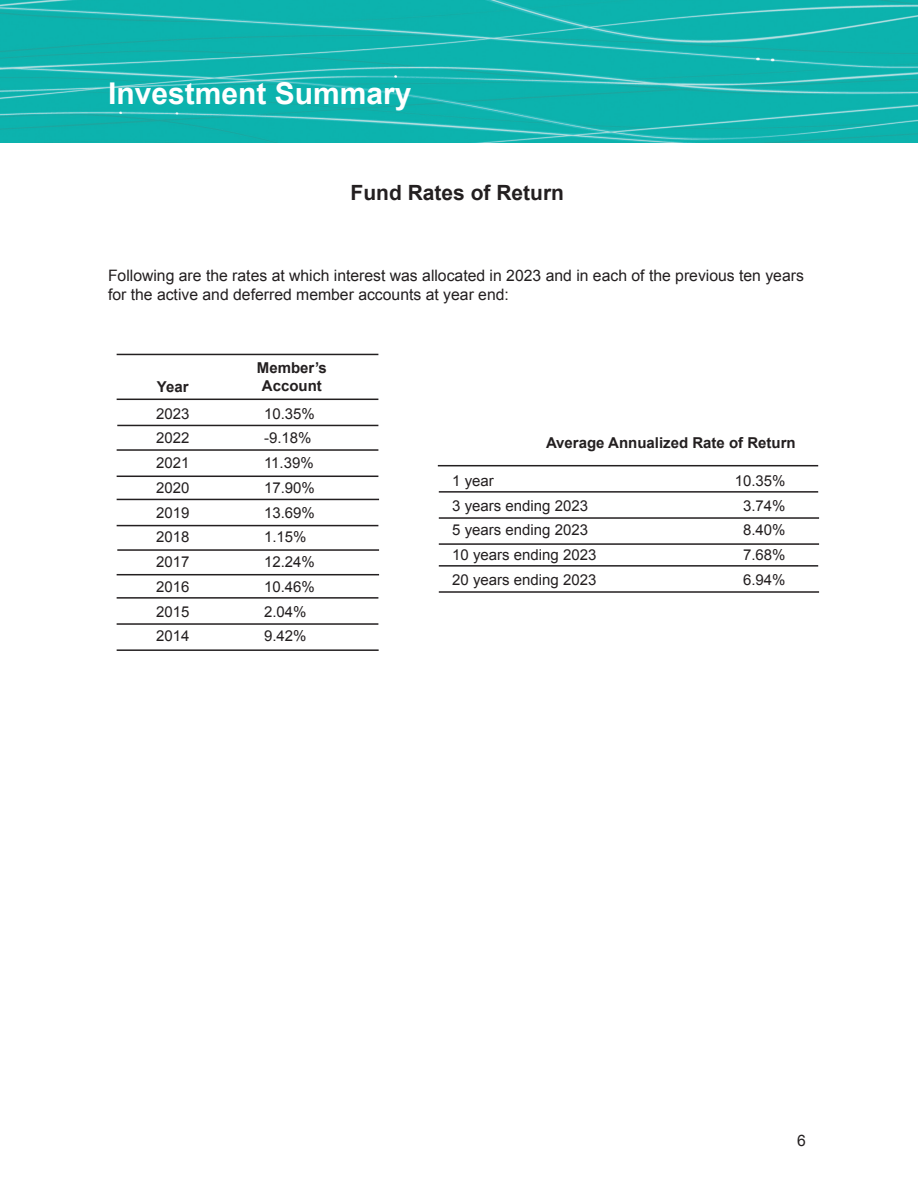
<style>
.page{position:relative;width:918px;height:1188px;background:#fff}
.page>*{position:absolute;margin:0;border:0;box-sizing:border-box;transform-origin:0 0}
.t1{font:700 30px "Arial";color:#fff}
.t2{font:700 21px "Arial";color:#231f20}
.t3{font:15.75px/18.9px "Arial";color:#231f20}
.t4{font:15px "Arial";color:#231f20}
.t5{font:700 15px/18px "Arial";color:#231f20;text-align:center}
</style>
<div class="page">
<img style="left:0;top:0;width:918px;height:142px">
<hr style="left:438px;top:465px;width:380px;height:1px;background:#231f20">
<hr style="left:439px;top:491px;width:379px;height:2px;background:#231f20">
<hr style="left:439px;top:517px;width:380px;height:2px;background:#231f20">
<hr style="left:439px;top:565px;width:379px;height:2px;background:#231f20">
<hr style="left:439px;top:591px;width:380px;height:2px;background:#231f20">
<hr style="left:439px;top:543px;width:380px;height:2px;background:#231f20">
<hr style="left:117px;top:354px;width:261px;height:1px;background:#231f20">
<hr style="left:117px;top:399px;width:261px;height:1px;background:#231f20">
<hr style="left:117px;top:425px;width:261px;height:1px;background:#231f20">
<hr style="left:117px;top:449px;width:261px;height:2px;background:#231f20">
<hr style="left:117px;top:476px;width:261px;height:1px;background:#231f20">
<hr style="left:117px;top:499px;width:262px;height:1px;background:#231f20">
<hr style="left:117px;top:525px;width:261px;height:1px;background:#231f20">
<hr style="left:117px;top:549px;width:262px;height:2px;background:#231f20">
<hr style="left:117px;top:574px;width:262px;height:1px;background:#231f20">
<hr style="left:117px;top:597px;width:261px;height:2px;background:#231f20">
<hr style="left:117px;top:623px;width:261px;height:2px;background:#231f20">
<hr style="left:117px;top:649px;width:262px;height:2px;background:#231f20">
<p class="t1" style="left:108px;top:74px;width:305px">Investment Summary</p>
<p class="t2" style="left:351px;top:179px;width:215px">Fund Rates of Return</p>
<p class="t3" style="left:108px;top:266px;width:697px">Following are the rates at which interest was allocated in 2023 and in each of the previous ten years for the active and deferred member accounts at year end:</p>
<p class="t5" style="left:157px;top:378px;width:33px">Year</p>
<p class="t5" style="left:257px;top:359px;width:72px">Member’s<br>Account</p>
<p class="t4" style="left:156px;top:404px;width:35px">2023</p>
<p class="t4" style="left:264px;top:404px;width:52px">10.35%</p>
<p class="t4" style="left:156px;top:428px;width:35px">2022</p>
<p class="t4" style="left:264px;top:428px;width:49px">-9.18%</p>
<p class="t4" style="left:156px;top:453px;width:35px">2021</p>
<p class="t4" style="left:264px;top:453px;width:51px">11.39%</p>
<p class="t4" style="left:156px;top:478px;width:35px">2020</p>
<p class="t4" style="left:264px;top:478px;width:52px">17.90%</p>
<p class="t4" style="left:156px;top:503px;width:35px">2019</p>
<p class="t4" style="left:264px;top:503px;width:52px">13.69%</p>
<p class="t4" style="left:156px;top:527px;width:35px">2018</p>
<p class="t4" style="left:264px;top:527px;width:44px">1.15%</p>
<p class="t4" style="left:156px;top:552px;width:35px">2017</p>
<p class="t4" style="left:264px;top:552px;width:52px">12.24%</p>
<p class="t4" style="left:156px;top:577px;width:35px">2016</p>
<p class="t4" style="left:264px;top:577px;width:52px">10.46%</p>
<p class="t4" style="left:156px;top:602px;width:35px">2015</p>
<p class="t4" style="left:264px;top:602px;width:44px">2.04%</p>
<p class="t4" style="left:156px;top:626px;width:35px">2014</p>
<p class="t4" style="left:264px;top:626px;width:44px">9.42%</p>
<p class="t5" style="left:546px;top:435px;width:251px">Average Annualized Rate of Return</p>
<p class="t4" style="left:452px;top:471px;width:43px">1 year</p>
<p class="t4" style="left:735px;top:471px;width:52px">10.35%</p>
<p class="t4" style="left:452px;top:496px;width:137px">3 years ending 2023</p>
<p class="t4" style="left:743px;top:496px;width:44px">3.74%</p>
<p class="t4" style="left:452px;top:520px;width:137px">5 years ending 2023</p>
<p class="t4" style="left:743px;top:520px;width:44px">8.40%</p>
<p class="t4" style="left:452px;top:545px;width:146px">10 years ending 2023</p>
<p class="t4" style="left:743px;top:545px;width:44px">7.68%</p>
<p class="t4" style="left:452px;top:570px;width:146px">20 years ending 2023</p>
<p class="t4" style="left:743px;top:570px;width:44px">6.94%</p>
<p class="t3" style="left:797px;top:1131px;width:10px">6</p>
</div>
